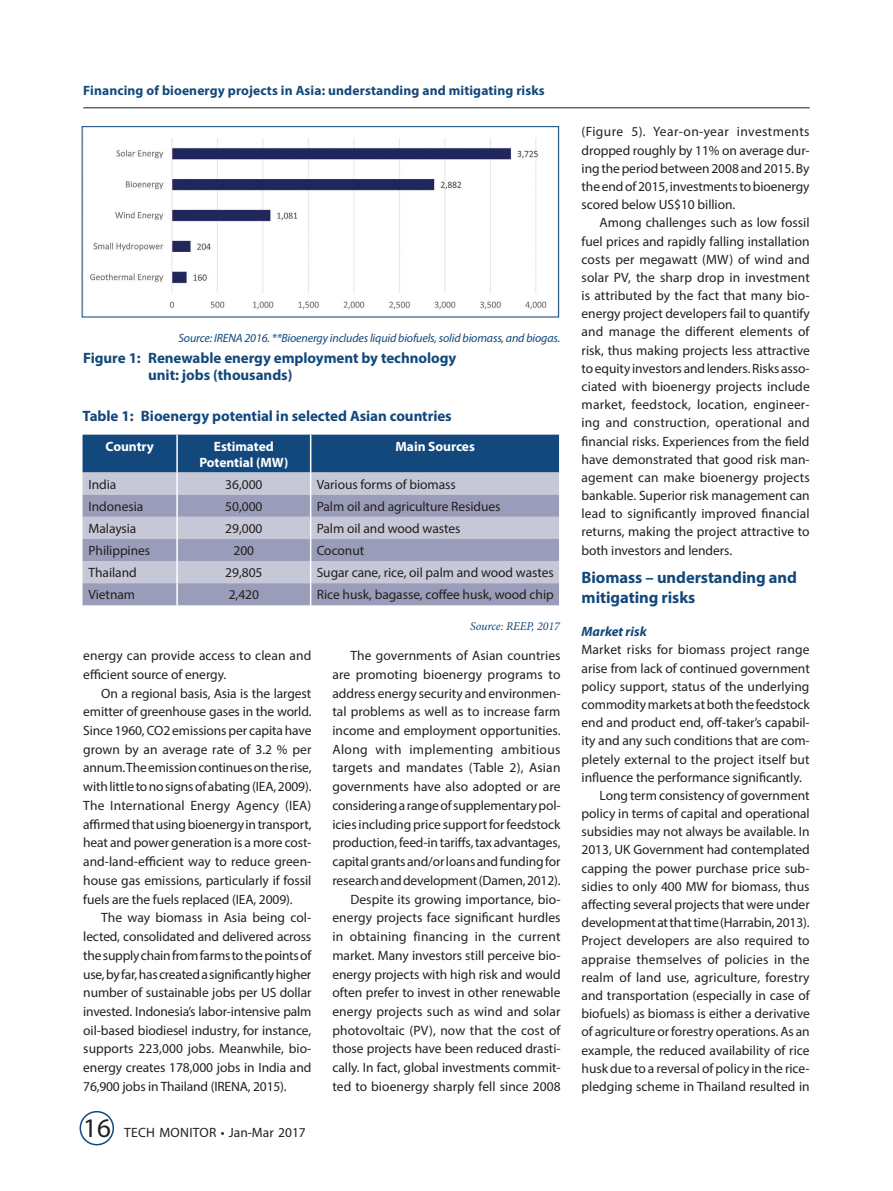
<style>
.page{position:relative;width:893px;height:1191px;background:#fff}
.page>*{position:absolute;margin:0;border:0;box-sizing:border-box;transform-origin:0 0}
.t1{font:700 16.5px/19.6px "Myriad Pro";letter-spacing:-.005em;color:#12487b}
.FC_NUM{font:700 15px/16.5px "Myriad Pro";letter-spacing:-.005em;color:#12487b}
.TT{font:700 15px "Myriad Pro";letter-spacing:-.005em;color:#12487b}
.BT1{font:13.5px/18.8px "Myriad Pro";letter-spacing:-.005em;color:#231f20;text-align:justify}
.BT{font:13.5px/18.1px "Myriad Pro";letter-spacing:-.005em;color:#231f20;text-align:justify}
.Tbl_Tx{font:13.5px "Myriad Pro";letter-spacing:-.005em;color:#231f20}
.t2{font:700 13.5px "Myriad Pro";letter-spacing:.01em;color:#12487b}
.Tbl_Tx-2{font:700 13.5px/15.8px "Myriad Pro";letter-spacing:-.005em;color:#fff;text-align:center}
.VFH{font:13.5px "Myriad Pro";letter-spacing:.015em;color:#231f20}
.t3{font:italic 700 13.5px "Myriad Pro";letter-spacing:-.005em;color:#12487b}
.Tbl_Source{font:italic 12px "Myriad Pro";letter-spacing:-.015em;color:#12487b}
.Tbl_Source-2{font:italic 12px "Minion Pro";letter-spacing:-.005em;color:#12487b}
.s1{font-size:27px}
</style>
<div class="page">
<hr style="left:83px;top:107px;width:726px;height:1px;background:#231f20">
<div style="left:80px;top:1111px;width:34px;height:34px;border:2px solid #12487b;border-radius:50%"></div>
<img style="left:90px;top:138px;width:457px;height:172px">
<div style="left:82px;top:126px;width:477px;height:191px;border:1px solid #12487b"></div>
<svg style="left:82px;top:434px;width:478px;height:171px;background:#8e9cb8"></svg>
<p class="t2" style="left:83px;top:81px;width:463px">Financing of bioenergy projects in Asia: understanding and mitigating risks</p>
<p class="Tbl_Source" style="left:178px;top:330px;width:383px">Source: IRENA 2016. **Bioenergy includes liquid biofuels, solid biomass, and biogas.</p>
<p class="FC_NUM" style="left:148px;top:349px;width:309px;text-indent:-65px">Figure 1: Renewable energy employment by technology unit: jobs (thousands)</p>
<p class="TT" style="left:82px;top:406px;width:371px">Table 1: Bioenergy potential in selected Asian countries</p>
<p class="Tbl_Tx-2" style="left:106px;top:438px;width:50px">Country</p>
<p class="Tbl_Tx-2" style="left:199px;top:438px;width:90px">Estimated<br>Potential (MW)</p>
<p class="Tbl_Tx-2" style="left:395px;top:438px;width:81px">Main Sources</p>
<p class="Tbl_Tx" style="left:88px;top:476px;width:29px">India</p>
<p class="Tbl_Tx" style="left:225px;top:476px;width:39px">36,000</p>
<p class="Tbl_Tx" style="left:316px;top:476px;width:141px">Various forms of biomass</p>
<p class="Tbl_Tx" style="left:88px;top:498px;width:56px">Indonesia</p>
<p class="Tbl_Tx" style="left:225px;top:498px;width:39px">50,000</p>
<p class="Tbl_Tx" style="left:316px;top:498px;width:185px">Palm oil and agriculture Residues</p>
<p class="Tbl_Tx" style="left:88px;top:520px;width:49px">Malaysia</p>
<p class="Tbl_Tx" style="left:225px;top:520px;width:39px">29,000</p>
<p class="Tbl_Tx" style="left:316px;top:520px;width:145px">Palm oil and wood wastes</p>
<p class="Tbl_Tx" style="left:88px;top:542px;width:63px">Philippines</p>
<p class="Tbl_Tx" style="left:233px;top:542px;width:22px">200</p>
<p class="Tbl_Tx" style="left:316px;top:542px;width:49px">Coconut</p>
<p class="Tbl_Tx" style="left:88px;top:564px;width:50px">Thailand</p>
<p class="Tbl_Tx" style="left:225px;top:564px;width:39px">29,805</p>
<p class="Tbl_Tx" style="left:316px;top:564px;width:239px">Sugar cane, rice, oil palm and wood wastes</p>
<p class="Tbl_Tx" style="left:88px;top:586px;width:48px">Vietnam</p>
<p class="Tbl_Tx" style="left:229px;top:586px;width:32px">2,420</p>
<p class="Tbl_Tx" style="left:316px;top:586px;width:239px">Rice husk, bagasse, coffee husk, wood chip</p>
<p class="Tbl_Source-2" style="left:470px;top:618px;width:91px">Source: REEP, 2017</p>
<p class="BT1" style="left:83px;top:646px;width:229px">energy can provide access to clean and efficient source of energy.</p>
<p class="BT1" style="left:83px;top:683px;width:230px;text-indent:18px">On a regional basis, Asia is the largest emitter of greenhouse gases in the world.<br>Since 1960, CO2 emissions per capita have grown by an average rate of 3.2 % per annum. The emission continues on the rise, with little to no signs of abating (IEA, 2009).<br>The International Energy Agency (IEA) affirmed that using bioenergy in transport, heat and power generation is a more cost&shy;and-land-efficient way to reduce green&shy;house gas emissions, particularly if fossil fuels are the fuels replaced (IEA, 2009).</p>
<p class="BT1" style="left:83px;top:908px;width:230px;text-indent:18px">The way biomass in Asia being col&shy;lected, consolidated and delivered across the supply chain from farms to the points of use, by far, has created a significantly higher number of sustainable jobs per US dollar invested. Indonesia’s labor-intensive palm oil-based biodiesel industry, for instance, supports 223,000 jobs. Meanwhile, bio&shy;energy creates 178,000 jobs in India and 76,900 jobs in Thailand (IRENA, 2015).</p>
<p class="VFH" style="left:83px;top:1124px;width:224px"><span class="s1">16</span> TECH MONITOR • Jan-Mar 2017</p>
<p class="BT1" style="left:332px;top:646px;width:230px;text-indent:18px">The governments of Asian countries are promoting bioenergy programs to address energy security and environmen&shy;tal problems as well as to increase farm income and employment opportunities.<br>Along with implementing ambitious targets and mandates (Table 2), Asian governments have also adopted or are considering a range of supplementary pol&shy;icies including price support for feedstock production, feed-in tariffs, tax advantages, capital grants and/or loans and funding for research and development (Damen, 2012).</p>
<p class="BT1" style="left:332px;top:889px;width:230px;text-indent:18px">Despite its growing importance, bio&shy;energy projects face significant hurdles in obtaining financing in the current market. Many investors still perceive bio&shy;energy projects with high risk and would often prefer to invest in other renewable energy projects such as wind and solar photovoltaic (PV), now that the cost of those projects have been reduced drasti&shy;cally. In fact, global investments commit&shy;ted to bioenergy sharply fell since 2008</p>
<p class="BT1" style="left:581px;top:123px;width:230px;line-height:18.1px">(Figure 5). Year-on-year investments dropped roughly by 11% on average dur&shy;ing the period between 2008 and 2015. By the end of 2015, investments to bioenergy scored below US$10 billion.</p>
<p class="BT1" style="left:581px;top:213px;width:230px;line-height:18.1px;text-indent:18px">Among challenges such as low fossil fuel prices and rapidly falling installation costs per megawatt (MW) of wind and solar PV, the sharp drop in investment is attributed by the fact that many bio&shy;energy project developers fail to quantify and manage the different elements of risk, thus making projects less attractive to equity investors and lenders. Risks asso&shy;ciated with bioenergy projects include market, feedstock, location, engineer&shy;ing and construction, operational and financial risks. Experiences from the field have demonstrated that good risk man&shy;agement can make bioenergy projects bankable. Superior risk management can lead to significantly improved financial returns, making the project attractive to both investors and lenders.</p>
<h1 class="t1" style="left:581px;top:567px;width:217px">Biomass – understanding and mitigating risks</h1>
<h3 class="t3" style="left:581px;top:623px;width:67px">Market risk</h3>
<p class="BT" style="left:581px;top:640px;width:230px">Market risks for biomass project range arise from lack of continued government policy support, status of the underlying commodity markets at both the feedstock end and product end, off-taker’s capabil&shy;ity and any such conditions that are com&shy;pletely external to the project itself but influence the performance significantly.</p>
<p class="BT1" style="left:581px;top:786px;width:230px;line-height:18.1px;text-indent:18px">Long term consistency of government policy in terms of capital and operational subsidies may not always be available. In 2013, UK Government had contemplated capping the power purchase price sub&shy;sidies to only 400 MW for biomass, thus affecting several projects that were under development at that time (Harrabin, 2013).<br>Project developers are also required to appraise themselves of policies in the realm of land use, agriculture, forestry and transportation (especially in case of biofuels) as biomass is either a derivative of agriculture or forestry operations. As an example, the reduced availability of rice husk due to a reversal of policy in the rice&shy;pledging scheme in Thailand resulted in</p>
</div>
